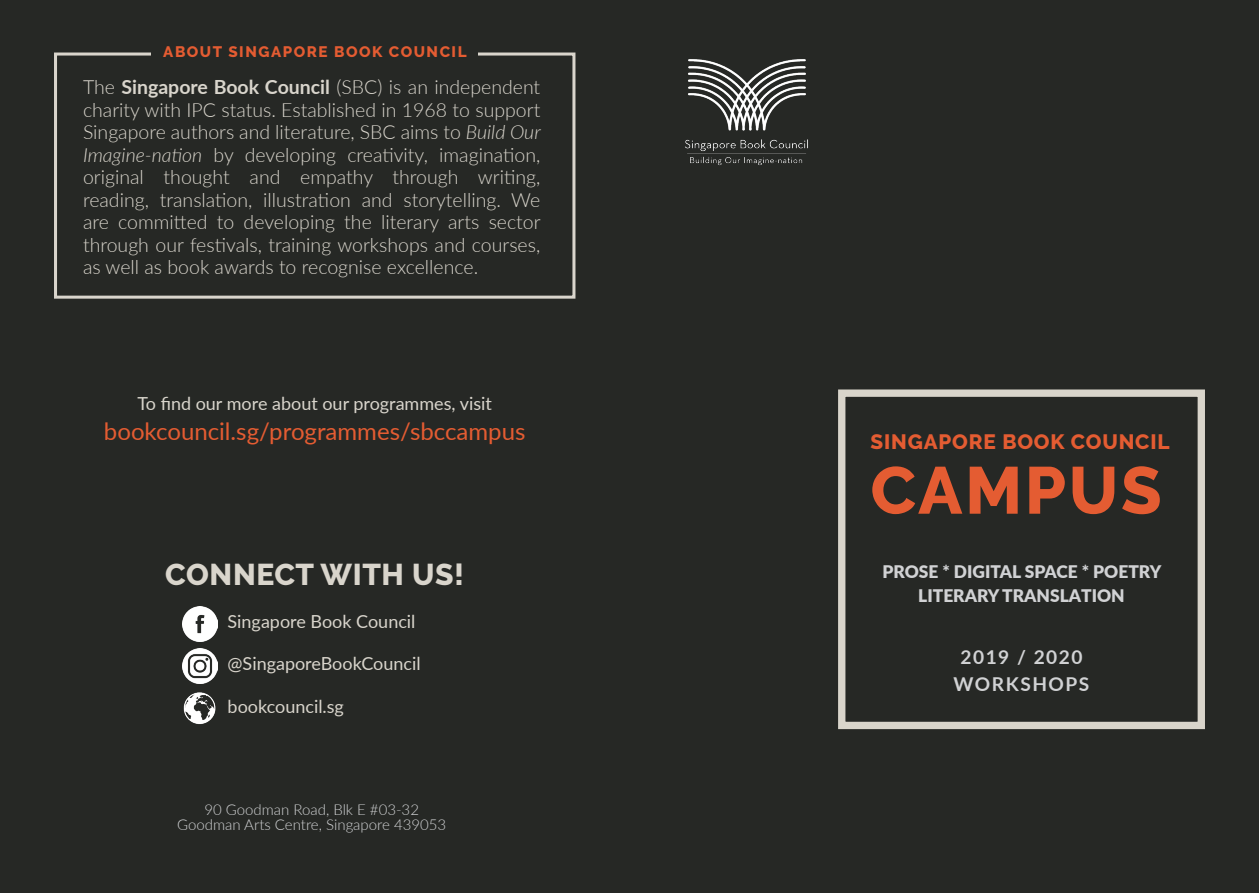
<style>
.page{position:relative;width:1259px;height:893px;background:#fff}
.page>*{position:absolute;margin:0;border:0;box-sizing:border-box;transform-origin:0 0}
.Title{font:800 66.3px "Raleway";letter-spacing:.04em;color:#e45c32}
.Subhead_-_Align_Righ{font:800 30px "Raleway";letter-spacing:.02em;color:#d9d5cc}
.Body_Text_-_Align_Ri{font:24px "Lato";color:#e45c32}
.Title-2{font:800 20.7px "Raleway";letter-spacing:.04em;color:#e45c32}
.Body_Text_-_Align_Le{font:300 19.5px/22.5px "Lato";color:#d9d5cc;text-align:justify}
.Subhead_-_Align_Cent{font:700 19.05px/27px "Lato";letter-spacing:.08em;color:#d1d2d4;text-align:center}
.Body_Text_-_Align_Ri-2{font:18px "Lato";color:#d9d5cc}
.Body_Text_-_Align_Le-2{font:900 17.4px/24.9px "Lato";color:#d1d2d4;text-align:center}
.Header_-_Align_Cente{font:800 15.15px "Raleway";letter-spacing:.1em;color:#e45c32}
.Body_Text_-_Align_Le-3{font:300 15px/15px "Lato";color:#d1d2d4;text-align:center}
.s1{font-weight:700}
.s2{font-style:italic}
</style>
<div class="page">
<div style="left:629px;top:0;width:630px;height:893px;background:#262825"></div>
<div style="left:838px;top:389px;width:367px;height:340px;border:7px solid #d9d5cb"></div>
<img style="left:685px;top:59px;width:123px;height:107px">
<div style="left:0;top:0;width:629px;height:893px;background:#262825"></div>
<svg style="left:54px;top:52px;width:522px;height:247px"></svg>
<div style="left:151px;top:43px;width:327px;height:19px;background:#262825"></div>
<img style="left:183px;top:606px;width:35px;height:35px">
<img style="left:183px;top:692px;width:33px;height:32px">
<img style="left:183px;top:649px;width:35px;height:35px">
<p class="Header_-_Align_Cente" style="left:163px;top:43px;width:305px">ABOUT SINGAPORE BOOK COUNCIL</p>
<p class="Body_Text_-_Align_Le" style="left:83px;top:75px;width:459px">The <span class="s1">Singapore Book Council</span> (SBC) is an independent charity with IPC status. Established in 1968 to support Singapore authors and literature, SBC aims to <span class="s2">Build Our Imagine-nation</span> by developing creativity, imagination, original thought and empathy through writing, reading, translation, illustration and storytelling. We are committed to developing the literary arts sector through our festivals, training workshops and courses, as well as book awards to recognise excellence.</p>
<p class="Body_Text_-_Align_Ri-2" style="left:137px;top:390px;width:356px">To find our more about our programmes, visit</p>
<p class="Body_Text_-_Align_Ri" style="left:104px;top:414px;width:423px">bookcouncil.sg/programmes/sbccampus</p>
<p class="Subhead_-_Align_Righ" style="left:165px;top:557px;width:301px">CONNECT WITH US!</p>
<p class="Body_Text_-_Align_Ri-2" style="left:228px;top:609px;width:189px">Singapore Book Council</p>
<p class="Body_Text_-_Align_Ri-2" style="left:228px;top:651px;width:195px">@SingaporeBookCouncil</p>
<p class="Body_Text_-_Align_Ri-2" style="left:228px;top:693px;width:118px">bookcouncil.sg</p>
<p class="Body_Text_-_Align_Le-3" style="left:177px;top:801px;width:270px">90 Goodman Road, Blk E #03-32<br>Goodman Arts Centre, Singapore 439053</p>
<p class="Title-2" style="left:870px;top:430px;width:300px">SINGAPORE BOOK COUNCIL</p>
<p class="Title" style="left:870px;top:453px;width:293px">CAMPUS</p>
<p class="Body_Text_-_Align_Le-2" style="left:882px;top:558px;width:280px">PROSE * DIGITAL SPACE * POETRY<br>LITERARY TRANSLATION</p>
<p class="Subhead_-_Align_Cent" style="left:953px;top:642px;width:137px">2019 / 2020<br>WORKSHOPS</p>
</div>
